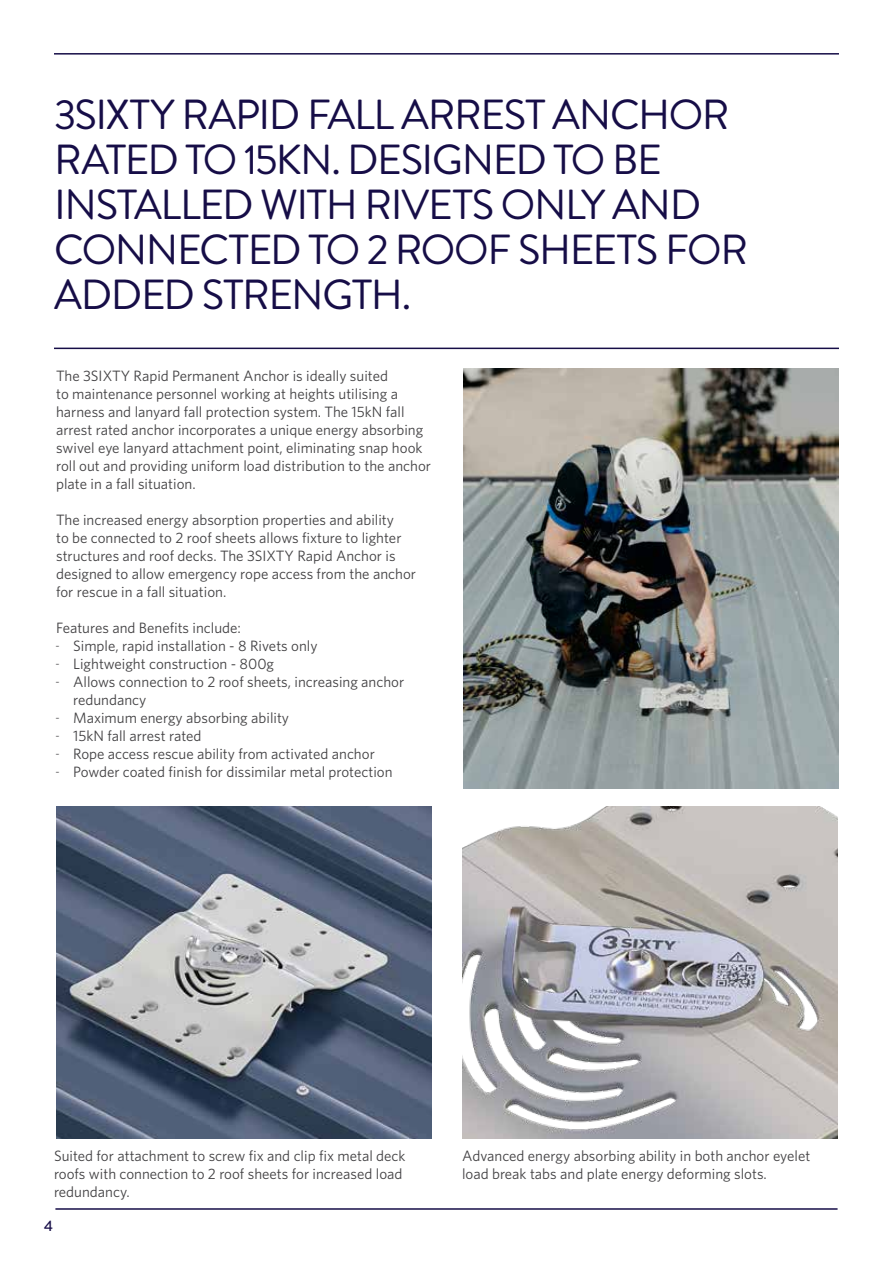
<style>
.page{position:relative;width:893px;height:1263px;background:#fff}
.page>*{position:absolute;margin:0;border:0;box-sizing:border-box;transform-origin:0 0}
.t1{font:42px/45px "Brandon Grotesque";letter-spacing:-.035em;color:#160d47}
.t2{font:15px/18px "Whitney";color:#414042}
.t3{font:500 15px "Brandon Grotesque";color:#160d47}
.s1{font-family:"Futura Std";font-weight:300}
</style>
<div class="page">
<hr style="left:54px;top:348px;width:785px;height:1px;background:#160d47">
<hr style="left:54px;top:53px;width:785px;height:2px;background:#160d47">
<hr style="left:55px;top:1208px;width:782px;height:2px;background:#160d47">
<img style="left:463px;top:369px;width:376px;height:419px">
<img style="left:56px;top:807px;width:376px;height:332px">
<img style="left:462px;top:807px;width:375px;height:332px">
<h1 class="t1" style="left:54px;top:93px;width:696px">3SIXTY RAPID FALL ARREST ANCHOR<br>RATED TO 15KN. DESIGNED TO BE<br>INSTALLED WITH RIVETS ONLY AND<br>CONNECTED TO 2 ROOF SHEETS FOR<br>ADDED STRENGTH.</h1>
<p class="t2" style="left:56px;top:366px;width:376px">The 3SIXTY Rapid Permanent Anchor is ideally suited<br>to maintenance personnel working at heights utilising a harness and lanyard fall protection system. The 15kN fall arrest rated anchor incorporates a unique energy absorbing swivel eye lanyard attachment point, eliminating snap hook roll out and providing uniform load distribution to the anchor plate in a fall situation.</p>
<p class="t2" style="left:56px;top:510px;width:361px">The increased energy absorption properties and ability<br>to be connected to 2 roof sheets allows fixture to lighter structures and roof decks. The 3SIXTY Rapid Anchor is designed to allow emergency rope access from the anchor for rescue in a fall situation.</p>
<p class="t2" style="left:56px;top:618px;width:186px">Features and Benefits include:</p>
<p class="t2" style="left:56px;top:636px;width:263px"><span class="s1">-</span> Simple, rapid installation - 8 Rivets only</p>
<p class="t2" style="left:56px;top:654px;width:220px"><span class="s1">-</span> Lightweight construction - 800g</p>
<p class="t2" style="left:73px;top:672px;width:333px;text-indent:-17px"><span class="s1">-</span> Allows connection to 2 roof sheets, increasing anchor redundancy</p>
<p class="t2" style="left:56px;top:708px;width:234px"><span class="s1">-</span> Maximum energy absorbing ability</p>
<p class="t2" style="left:56px;top:726px;width:147px"><span class="s1">-</span> 15kN fall arrest rated</p>
<p class="t2" style="left:56px;top:744px;width:320px"><span class="s1">-</span> Rope access rescue ability from activated anchor</p>
<p class="t2" style="left:56px;top:762px;width:338px"><span class="s1">-</span> Powder coated finish for dissimilar metal protection</p>
<p class="t2" style="left:54px;top:1147px;width:353px">Suited for attachment to screw fix and clip fix metal deck roofs with connection to 2 roof sheets for increased load redundancy.</p>
<p class="t2" style="left:462px;top:1147px;width:350px">Advanced energy absorbing ability in both anchor eyelet load break tabs and plate energy deforming slots.</p>
<p class="t3" style="left:44px;top:1216px;width:10px">4</p>
</div>
